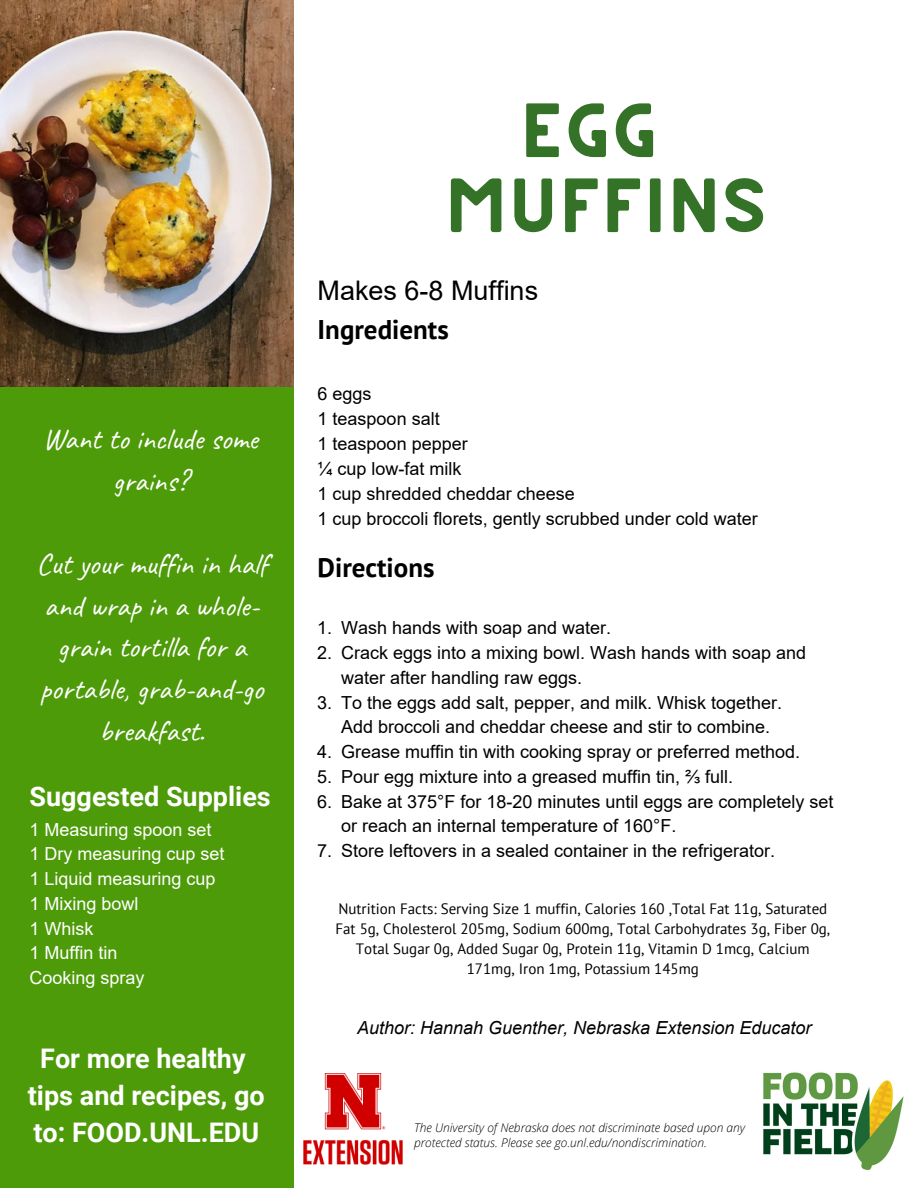
<style>
.page{position:relative;width:918px;height:1188px;background:#fff}
.page>*{position:absolute;margin:0;border:0;box-sizing:border-box;transform-origin:0 0}
.t1{font:54px/75px "CS Gordon Rounded";color:#337227}
.t2{font:30px/41.7px "Caveat";color:#fff;text-align:center}
.t3{font:700 27px/37.2px "Roboto";color:#fff;text-align:center}
.t4{font:700 27px "PT Sans";color:#000}
.t5{font:27px "Arial";color:#000}
.t6{font:18px/24.9px "Arial";color:#000}
.t7{font:18px/24.8px "Arial";color:#fff}
.t8{font:italic 18px "Arial";color:#000}
.t9{font:15px/20.2px "PT Sans";color:#000;text-align:center}
.t10{font:italic 300 12px/15.8px "Open Sans";color:#000}
</style>
<div class="page">
<div style="left:0;top:0;width:294px;height:1188px;background:#4e9b0a"></div>
<img style="left:763px;top:1072px;width:141px;height:99px">
<img style="left:304px;top:1074px;width:99px;height:91px">
<img style="left:0;top:0;width:294px;height:387px">
<h2 class="t2" style="left:43px;top:418px;width:217px">Want to include some grains?</h2>
<h2 class="t2" style="left:36px;top:543px;width:233px">Cut your muffin in half and wrap in a whole&shy;grain tortilla for a portable, grab-and-go breakfast.</h2>
<h3 class="t3" style="left:30px;top:778px;width:243px">Suggested Supplies</h3>
<p class="t7" style="left:30px;top:817px;width:197px">1 Measuring spoon set<br>1 Dry measuring cup set<br>1 Liquid measuring cup<br>1 Mixing bowl<br>1 Whisk<br>1 Muffin tin<br>Cooking spray</p>
<h3 class="t3" style="left:28px;top:1040px;width:238px">For more healthy tips and recipes, go to: FOOD.UNL.EDU</h3>
<h1 class="t1" style="left:444px;top:101px;width:325px;text-indent:75px">EGG<br>MUFFINS</h1>
<h3 class="t5" style="left:318px;top:272px;width:222px">Makes 6-8 Muffins</h3>
<h3 class="t4" style="left:318px;top:312px;width:133px">Ingredients</h3>
<p class="t6" style="left:318px;top:381px;width:442px">6 eggs<br>1 teaspoon salt<br>1 teaspoon pepper<br>¼ cup low-fat milk<br>1 cup shredded cheddar cheese<br>1 cup broccoli florets, gently scrubbed under cold water</p>
<h3 class="t4" style="left:318px;top:549px;width:118px">Directions</h3>
<p class="t6" style="left:317px;top:616px;width:296px">1. Wash hands with soap and water.</p>
<p class="t6" style="left:341px;top:640px;width:467px;text-indent:-24px">2. Crack eggs into a mixing bowl. Wash hands with soap and water after handling raw eggs.</p>
<p class="t6" style="left:341px;top:690px;width:443px;text-indent:-24px">3. To the eggs add salt, pepper, and milk. Whisk together.<br>Add broccoli and cheddar cheese and stir to combine.</p>
<p class="t6" style="left:317px;top:739px;width:485px">4. Grease muffin tin with cooking spray or preferred method.</p>
<p class="t6" style="left:317px;top:764px;width:418px">5. Pour egg mixture into a greased muffin tin, ⅔ full.</p>
<p class="t6" style="left:341px;top:789px;width:494px;text-indent:-24px">6. Bake at 375°F for 18-20 minutes until eggs are completely set or reach an internal temperature of 160°F.</p>
<p class="t6" style="left:317px;top:838px;width:460px">7. Store leftovers in a sealed container in the refrigerator.</p>
<p class="t9" style="left:335px;top:898px;width:496px">Nutrition Facts: Serving Size 1 muffin, Calories 160 ,Total Fat 11g, Saturated Fat 5g, Cholesterol 205mg, Sodium 600mg, Total Carbohydrates 3g, Fiber 0g, Total Sugar 0g, Added Sugar 0g, Protein 11g, Vitamin D 1mcg, Calcium 171mg, Iron 1mg, Potassium 145mg</p>
<p class="t8" style="left:357px;top:1016px;width:456px">Author: Hannah Guenther, Nebraska Extension Educator</p>
<p class="t10" style="left:414px;top:1119px;width:333px">The University of Nebraska does not discriminate based upon any protected status. Please see go.unl.edu/nondiscrimination.</p>
</div>
